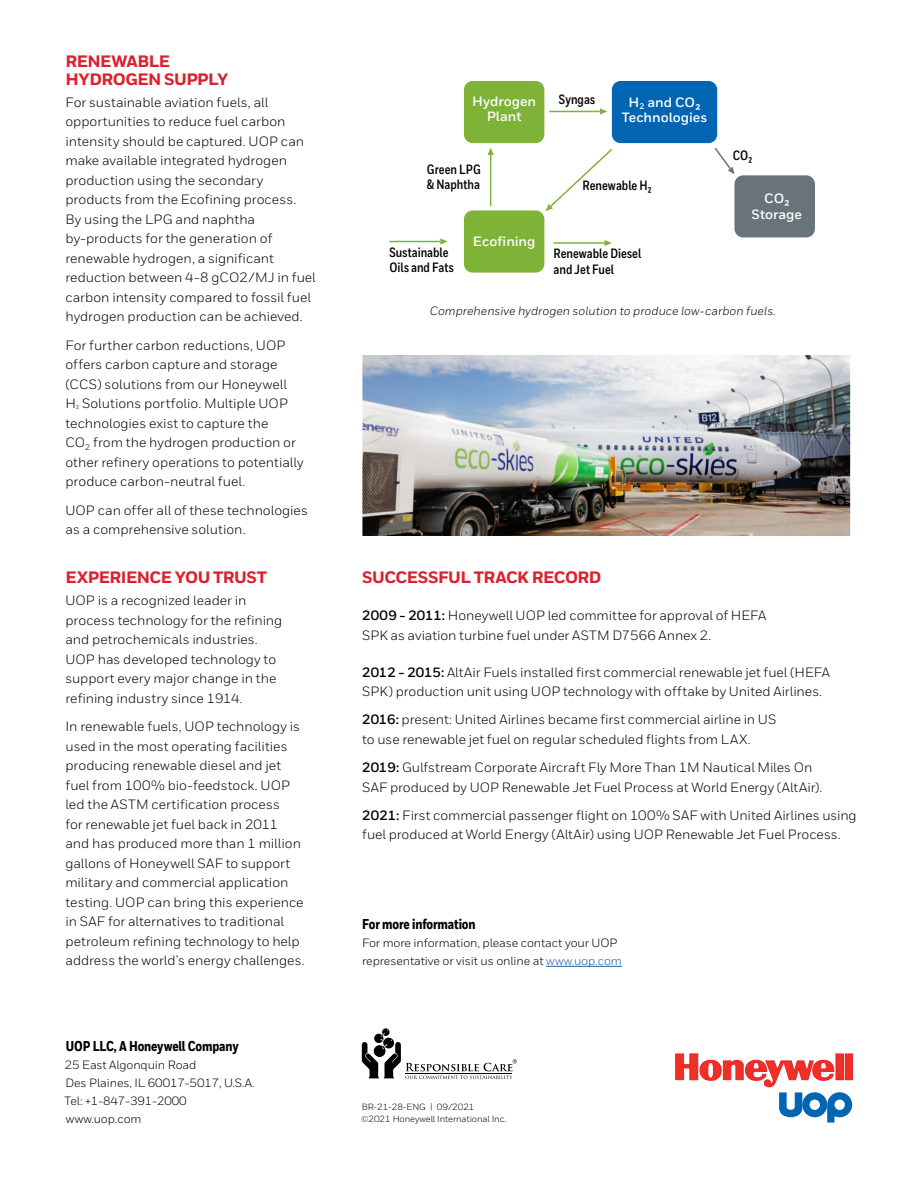
<style>
.page{position:relative;width:918px;height:1188px;background:#fff}
.page>*{position:absolute;margin:0;border:0;box-sizing:border-box;transform-origin:0 0}
.t1{font:800 16.5px/18px "Honeywell Sans";letter-spacing:-.03em;color:#dc202e}
.t2{font:800 14.25px "Honeywell Cond";letter-spacing:-.01em;color:#000}
.t3{font:13.5px/19.5px "Honeywell Sans";color:#000}
.t4{font:700 13.5px/15.6px "Honeywell Cond";color:#000}
.t5{font:700 13.5px/15.5px "Honeywell Sans";color:#fff;text-align:center}
.t6{font:12px/18px "Honeywell Sans";letter-spacing:-.01em;color:#000}
.t7{font:italic 12px "Honeywell Sans";color:#000}
.t8{font:9px/12px "Honeywell Sans";letter-spacing:-.01em;color:#000}
.s1{font-weight:700}
.s2{color:#215e9e}
</style>
<div class="page">
<img style="left:362px;top:355px;width:489px;height:180px">
<div style="left:845px;top:1054px;width:8px;height:26px;border:1px solid #ed2128"></div>
<svg style="left:675px;top:1054px;width:177px;height:69px"></svg>
<svg style="left:362px;top:1030px;width:155px;height:49px"></svg>
<hr style="left:546px;top:966px;width:76px;height:1px;background:#215e9e">
<div style="left:464px;top:81px;width:80px;height:62px;background:#7eb338;border-radius:9px"></div>
<div style="left:464px;top:210px;width:80px;height:63px;background:#7eb338;border-radius:9px"></div>
<div style="left:734px;top:175px;width:81px;height:62px;background:#68737a;border-radius:9px"></div>
<div style="left:612px;top:81px;width:105px;height:62px;background:#0066b3;border-radius:9px"></div>
<hr style="left:490px;top:155px;width:1px;height:51px;background:#7eb338">
<svg style="left:488px;top:148px;width:6px;height:7px"></svg>
<hr style="left:549px;top:111px;width:51px;height:1px;background:#7eb338">
<svg style="left:600px;top:108px;width:7px;height:7px"></svg>
<svg style="left:546px;top:149px;width:66px;height:62px"></svg>
<hr style="left:389px;top:241px;width:51px;height:1px;background:#7eb338">
<svg style="left:440px;top:238px;width:8px;height:7px"></svg>
<svg style="left:714px;top:147px;width:20px;height:27px"></svg>
<hr style="left:554px;top:242px;width:51px;height:2px;background:#7eb338">
<svg style="left:605px;top:240px;width:7px;height:6px"></svg>
<p class="t1" style="left:65px;top:53px;width:164px">RENEWABLE<br>HYDROGEN SUPPLY</p>
<p class="t3" style="left:65px;top:93px;width:252px">For sustainable aviation fuels, all opportunities to reduce fuel carbon intensity should be captured. UOP can make available integrated hydrogen production using the secondary products from the Ecofining process.<br>By using the LPG and naphtha by-products for the generation of renewable hydrogen, a significant reduction between 4-8 gCO2/MJ in fuel carbon intensity compared to fossil fuel hydrogen production can be achieved.</p>
<p class="t3" style="left:65px;top:336px;width:240px">For further carbon reductions, UOP offers carbon capture and storage (CCS) solutions from our Honeywell H<sub>²</sub> Solutions portfolio. Multiple UOP technologies exist to capture the<br>CO<sub>2</sub> from the hydrogen production or other refinery operations to potentially produce carbon-neutral fuel.</p>
<p class="t3" style="left:65px;top:501px;width:244px">UOP can offer all of these technologies as a comprehensive solution.</p>
<p class="t1" style="left:65px;top:569px;width:203px">EXPERIENCE YOU TRUST</p>
<p class="t3" style="left:65px;top:591px;width:218px">UOP is a recognized leader in process technology for the refining and petrochemicals industries.<br>UOP has developed technology to support every major change in the refining industry since 1914.</p>
<p class="t3" style="left:65px;top:717px;width:241px">In renewable fuels, UOP technology is used in the most operating facilities producing renewable diesel and jet fuel from 100% bio-feedstock. UOP led the ASTM certification process<br>for renewable jet fuel back in 2011 and has produced more than 1 million gallons of Honeywell SAF to support military and commercial application testing. UOP can bring this experience in SAF for alternatives to traditional petroleum refining technology to help address the world’s energy challenges.</p>
<p class="t2" style="left:66px;top:1037px;width:174px">UOP LLC, A Honeywell Company</p>
<p class="t6" style="left:64px;top:1055px;width:192px">25 East Algonquin Road<br>Des Plaines, IL 60017-5017, U.S.A.<br>Tel: +1-847-391-2000 www.uop.com</p>
<p class="t5" style="left:472px;top:94px;width:66px">Hydrogen<br>Plant</p>
<p class="t4" style="left:427px;top:162px;width:55px">Green LPG &amp; Naphtha</p>
<p class="t4" style="left:389px;top:245px;width:66px">Sustainable<br>Oils and Fats</p>
<p class="t5" style="left:473px;top:234px;width:64px">Ecofining</p>
<p class="t4" style="left:559px;top:92px;width:38px">Syngas</p>
<p class="t5" style="left:622px;top:94px;width:87px">H<sub>2</sub> and CO2<br>Technologies</p>
<p class="t4" style="left:583px;top:178px;width:70px">Renewable H2</p>
<p class="t4" style="left:554px;top:246px;width:89px">Renewable Diesel and Jet Fuel</p>
<p class="t4" style="left:733px;top:148px;width:21px">CO2</p>
<p class="t5" style="left:752px;top:191px;width:52px">CO2<br>Storage</p>
<p class="t7" style="left:430px;top:304px;width:348px">Comprehensive hydrogen solution to produce low-carbon fuels.</p>
<p class="t1" style="left:362px;top:569px;width:241px">SUCCESSFUL TRACK RECORD</p>
<p class="t3" style="left:362px;top:606px;width:406px"><span class="s1">2009 - 2011:</span> Honeywell UOP led committee for approval of HEFA<br>SPK as aviation turbine fuel under ASTM D7566 Annex 2.</p>
<p class="t3" style="left:362px;top:662px;width:469px"><span class="s1">2012 - 2015:</span> AltAir Fuels installed first commercial renewable jet fuel (HEFA<br>SPK) production unit using UOP technology with offtake by United Airlines.</p>
<p class="t3" style="left:362px;top:710px;width:416px"><span class="s1">2016:</span> present: United Airlines became first commercial airline in US to use renewable jet fuel on regular scheduled flights from LAX.</p>
<p class="t3" style="left:362px;top:758px;width:462px"><span class="s1">2019:</span> Gulfstream Corporate Aircraft Fly More Than 1M Nautical Miles On<br>SAF produced by UOP Renewable Jet Fuel Process at World Energy (AltAir).</p>
<p class="t3" style="left:362px;top:805px;width:496px"><span class="s1">2021:</span> First commercial passenger flight on 100% SAF with United Airlines using fuel produced at World Energy (AltAir) using UOP Renewable Jet Fuel Process.</p>
<p class="t2" style="left:362px;top:915px;width:115px">For more information</p>
<p class="t6" style="left:362px;top:934px;width:261px">For more information, please contact your UOP representative or visit us online at <span class="s2">www.uop.com</span></p>
<p class="t8" style="left:361px;top:1101px;width:147px">BR-21-28-ENG | 09/2021<br>©2021 Honeywell International Inc.</p>
</div>
